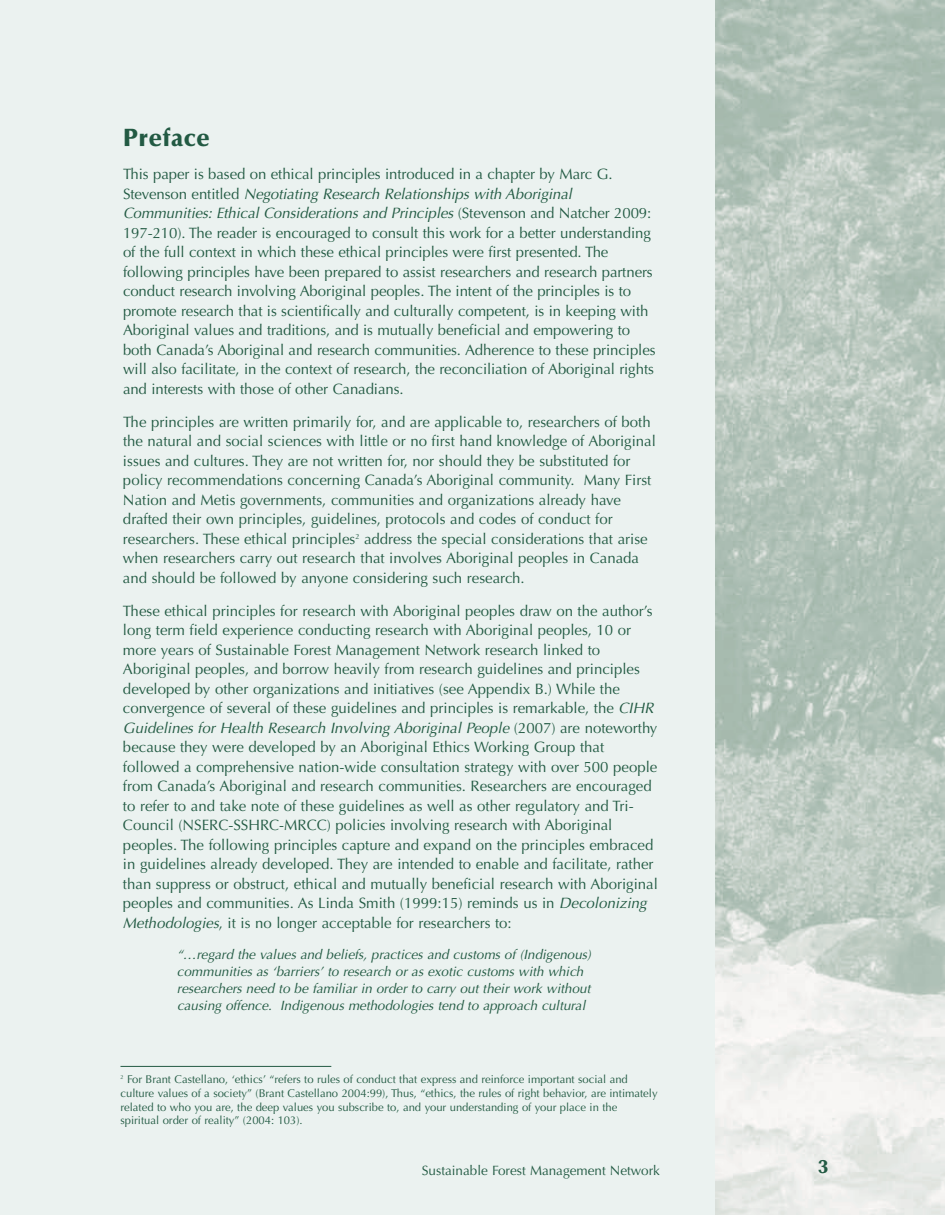
<style>
.page{position:relative;width:945px;height:1215px;background:#ebf2f0}
.page>*{position:absolute;margin:0;border:0;box-sizing:border-box;transform-origin:0 0}
.t1{font:800 25.5px "Optane";color:#225a43}
.t2{font:800 19.5px "Optane";color:#225a43}
.t3{font:15px/19.5px "Optima";color:#225a43}
.t4{font:italic 13.5px/17.2px "Optima";color:#225a43}
.t5{font:13.5px "Optima";color:#225a43}
.t6{font:11.25px/13.8px "Optima";color:#225a43}
.s1{font-style:italic}
</style>
<div class="page">
<img style="left:716px;top:1px;width:229px;height:1214px">
<hr style="left:120px;top:1066px;width:211px;height:1px;background:#225a43">
<h1 class="t1" style="left:123px;top:123px;width:89px">Preface</h1>
<p class="t3" style="left:123px;top:166px;width:534px">This paper is based on ethical principles introduced in a chapter by Marc G.<br>Stevenson entitled <span class="s1">Negotiating Research Relationships with Aboriginal Communities: Ethical Considerations and Principles</span> (Stevenson and Natcher 2009:<br>197-210). The reader is encouraged to consult this work for a better understanding of the full context in which these ethical principles were first presented. The following principles have been prepared to assist researchers and research partners conduct research involving Aboriginal peoples. The intent of the principles is to promote research that is scientifically and culturally competent, is in keeping with Aboriginal values and traditions, and is mutually beneficial and empowering to both Canada’s Aboriginal and research communities. Adherence to these principles will also facilitate, in the context of research, the reconciliation of Aboriginal rights and interests with those of other Canadians.</p>
<p class="t3" style="left:123px;top:414px;width:534px">The principles are written primarily for, and are applicable to, researchers of both the natural and social sciences with little or no first hand knowledge of Aboriginal issues and cultures. They are not written for, nor should they be substituted for policy recommendations concerning Canada’s Aboriginal community. Many First Nation and Metis governments, communities and organizations already have drafted their own principles, guidelines, protocols and codes of conduct for researchers. These ethical principles<sup>2</sup> address the special considerations that arise when researchers carry out research that involves Aboriginal peoples in Canada and should be followed by anyone considering such research.</p>
<p class="t3" style="left:123px;top:603px;width:536px">These ethical principles for research with Aboriginal peoples draw on the author’s long term field experience conducting research with Aboriginal peoples, 10 or more years of Sustainable Forest Management Network research linked to Aboriginal peoples, and borrow heavily from research guidelines and principles developed by other organizations and initiatives (see Appendix B.) While the convergence of several of these guidelines and principles is remarkable, the <span class="s1">CIHR Guidelines for Health Research Involving Aboriginal People</span> (2007) are noteworthy because they were developed by an Aboriginal Ethics Working Group that followed a comprehensive nation-wide consultation strategy with over 500 people from Canada’s Aboriginal and research communities. Researchers are encouraged to refer to and take note of these guidelines as well as other regulatory and Tri-Council (NSERC-SSHRC-MRCC) policies involving research with Aboriginal peoples. The following principles capture and expand on the principles embraced in guidelines already developed. They are intended to enable and facilitate, rather than suppress or obstruct, ethical and mutually beneficial research with Aboriginal peoples and communities. As Linda Smith (1999:15) reminds us in <span class="s1">Decolonizing Methodologies</span>, it is no longer acceptable for researchers to:</p>
<p class="t4" style="left:177px;top:947px;width:415px">“…regard the values and beliefs, practices and customs of (Indigenous) communities as ‘barriers’ to research or as exotic customs with which researchers need to be familiar in order to carry out their work without causing offence. Indigenous methodologies tend to approach cultural</p>
<p class="t6" style="left:120px;top:1073px;width:539px"><sup>2</sup> For Brant Castellano, ‘ethics’ “refers to rules of conduct that express and reinforce important social and culture values of a society” (Brant Castellano 2004:99), Thus, “ethics, the rules of right behavior, are intimately related to who you are, the deep values you subscribe to, and your understanding of your place in the spiritual order of reality” (2004: 103).</p>
<p class="t5" style="left:422px;top:1164px;width:240px">Sustainable Forest Management Network</p>
<h2 class="t2" style="left:819px;top:1155px;width:11px">3</h2>
</div>
